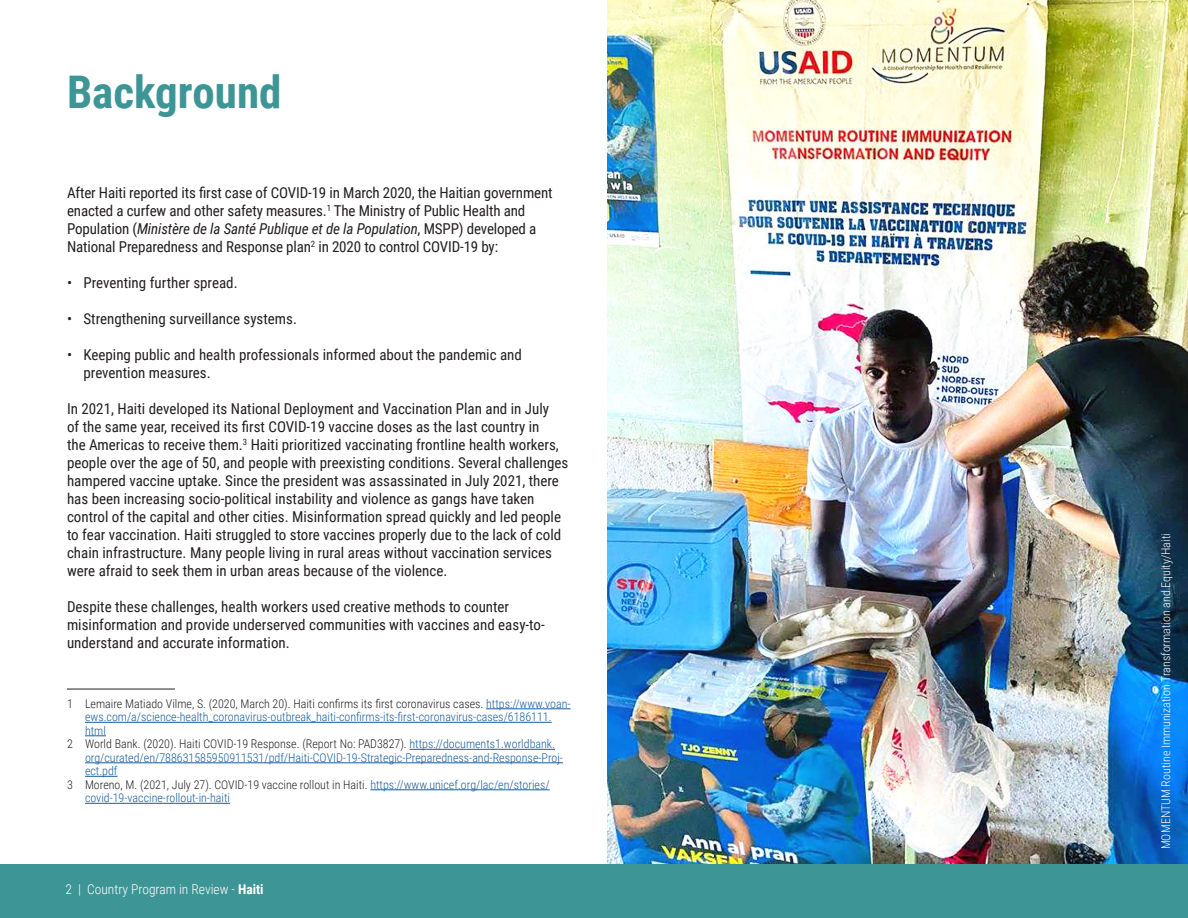
<style>
.page{position:relative;width:1188px;height:918px;background:#fff}
.page>*{position:absolute;margin:0;border:0;box-sizing:border-box;transform-origin:0 0}
.t1{font:700 45px "Roboto Condensed";color:#3e9596}
.t2{font:15px/18px "Roboto Condensed";color:#231f20}
.t3{font:300 13.5px "Roboto Condensed";color:#fff}
.t4{font:300 12px "Roboto Condensed";color:#231f20}
.t5{font:300 12px "Roboto Condensed";color:#175d9e}
.t6{font:300 12px "Roboto Condensed";color:#fff}
.s1{font-style:italic}
.s2{color:#175d9e}
.s3{font-weight:700}
</style>
<div class="page">
<div style="left:0;top:864px;width:1188px;height:54px;background:#3e9596"></div>
<hr style="left:67px;top:689px;width:108px;height:1px;background:#231f20">
<hr style="left:486px;top:709px;width:85px;height:1px;background:#175d9e">
<hr style="left:85px;top:722px;width:467px;height:1px;background:#175d9e">
<svg style="left:85px;top:736px;width:21px;height:1px"></svg>
<hr style="left:410px;top:749px;width:145px;height:1px;background:#175d9e">
<hr style="left:85px;top:763px;width:478px;height:1px;background:#175d9e">
<hr style="left:85px;top:776px;width:33px;height:1px;background:#175d9e">
<hr style="left:370px;top:790px;width:180px;height:1px;background:#175d9e">
<hr style="left:85px;top:803px;width:145px;height:1px;background:#175d9e">
<img style="left:608px;top:0;width:580px;height:864px">
<h2 class="t1" style="left:67px;top:60px;width:216px">Background</h2>
<p class="t2" style="left:67px;top:183px;width:487px">After Haiti reported its first case of COVID-19 in March 2020, the Haitian government enacted a curfew and other safety measures.<sup>1</sup> The Ministry of Public Health and Population (<span class="s1">Ministère de la Santé Publique et de la Population</span>, MSPP) developed a National Preparedness and Response plan<sup>2</sup> in 2020 to control COVID-19 by:</p>
<p class="t2" style="left:67px;top:273px;width:172px">• Preventing further spread.</p>
<p class="t2" style="left:67px;top:309px;width:231px">• Strengthening surveillance systems.</p>
<p class="t2" style="left:84px;top:345px;width:440px;text-indent:-16px">• Keeping public and health professionals informed about the pandemic and prevention measures.</p>
<p class="t2" style="left:67px;top:399px;width:503px">In 2021, Haiti developed its National Deployment and Vaccination Plan and in July<br>of the same year, received its first COVID-19 vaccine doses as the last country in<br>the Americas to receive them.<sup>3</sup> Haiti prioritized vaccinating frontline health workers, people over the age of 50, and people with preexisting conditions. Several challenges hampered vaccine uptake. Since the president was assassinated in July 2021, there has been increasing socio-political instability and violence as gangs have taken control of the capital and other cities. Misinformation spread quickly and led people to fear vaccination. Haiti struggled to store vaccines properly due to the lack of cold chain infrastructure. Many people living in rural areas without vaccination services were afraid to seek them in urban areas because of the violence.</p>
<p class="t2" style="left:67px;top:597px;width:479px">Despite these challenges, health workers used creative methods to counter misinformation and provide underserved communities with vaccines and easy-to&shy;understand and accurate information.</p>
<p class="t4" style="left:67px;top:695px;width:505px">1 Lemaire Matiado Vilme, S. (2020, March 20). Haiti confirms its first coronavirus cases. <span class="s2">https://www.voan-</span></p>
<p class="t5" style="left:85px;top:709px;width:468px">ews.com/a/science-health_coronavirus-outbreak_haiti-confirms-its-first-coronavirus-cases/6186111.</p>
<p class="t5" style="left:85px;top:722px;width:22px">html</p>
<p class="t4" style="left:67px;top:736px;width:489px">2 World Bank. (2020). Haiti COVID-19 Response. (Report No: PAD3827). <span class="s2">https://documents1.worldbank.</span></p>
<p class="t5" style="left:85px;top:749px;width:480px">org/curated/en/788631585950911531/pdf/Haiti-COVID-19-Strategic-Preparedness-and-Response-Proj-</p>
<p class="t5" style="left:85px;top:763px;width:34px">ect.pdf</p>
<p class="t4" style="left:67px;top:776px;width:484px">3 Moreno, M. (2021, July 27). COVID-19 vaccine rollout in Haiti. <span class="s2">https://www.unicef.org/lac/en/stories/</span></p>
<p class="t5" style="left:85px;top:790px;width:147px">covid-19-vaccine-rollout-in-haiti</p>
<p class="t3" style="left:66px;top:879px;width:200px">2 | Country Program in Review - <span class="s3">Haiti</span></p>
<p class="t6" style="left:1158px;top:849px;width:318px;rotate:-90deg">MOMENTUM Routine Immunization Transformation and Equity/Haiti</p>
</div>
